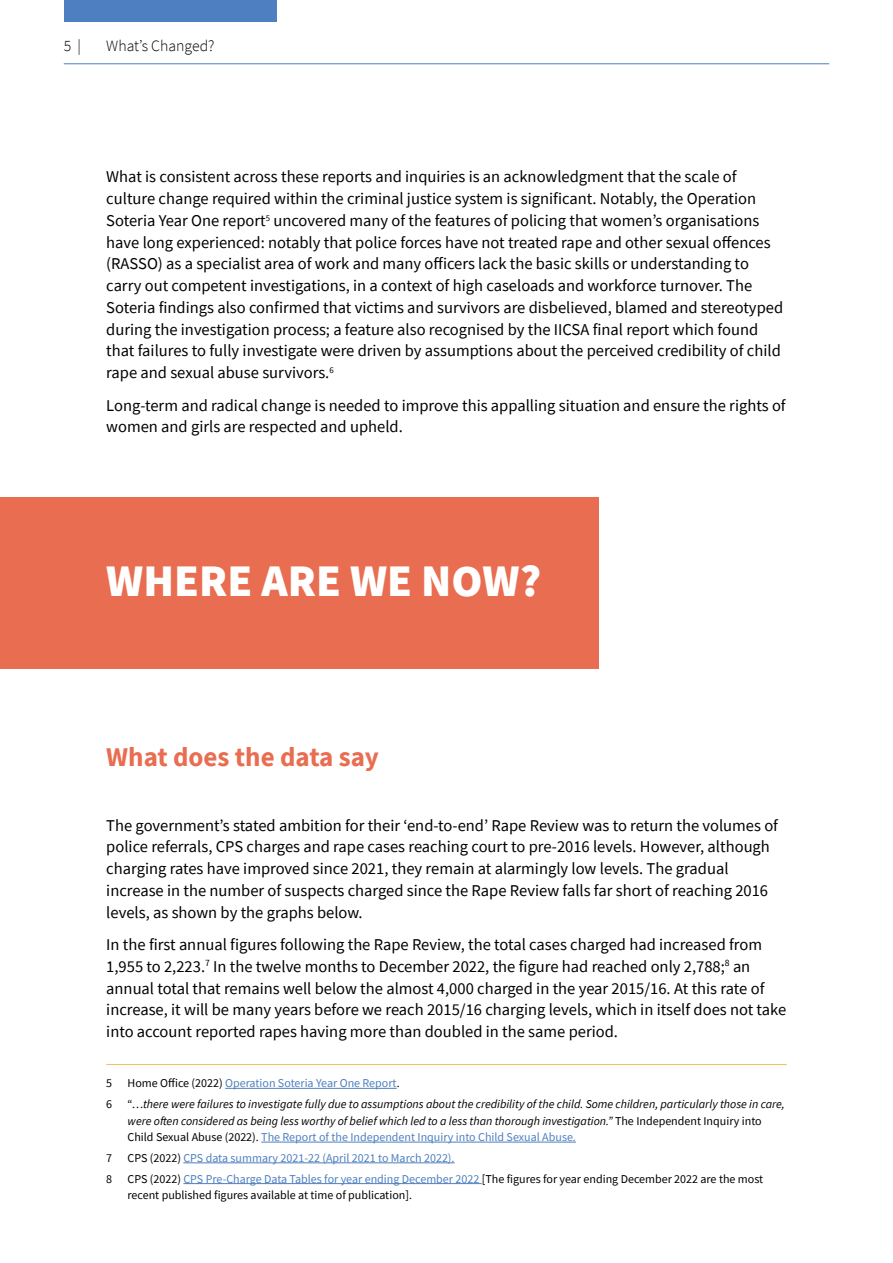
<style>
.page{position:relative;width:893px;height:1263px;background:#fff}
.page>*{position:absolute;margin:0;border:0;box-sizing:border-box;transform-origin:0 0}
.t1{font:900 45px "Source Sans Pro";color:#fff}
.t2{font:700 27px "Source Sans Pro";color:#e96d50}
.t3{font:16.5px/21.8px "Source Sans Pro";color:#000}
.t4{font:300 15.75px "Source Sans Pro";color:#000}
.t5{font:italic 12px/16.5px "Source Sans Pro";color:#000}
.t6{font:12px/16.5px "Source Sans Pro";color:#000}
.t7{font:12px "Source Sans Pro";color:#4e7fc0}
.s1{color:#000}
.s2{font-style:normal}
.s3{font-style:normal;color:#4e7fc0}
.s4{color:#4e7fc0}
</style>
<div class="page">
<div style="left:0;top:497px;width:598px;height:172px;background:#e96d50"></div>
<hr style="left:106px;top:1064px;width:681px;height:1px;background:#eac057">
<hr style="left:225px;top:1088px;width:172px;height:1px;background:#4e7fc0">
<hr style="left:261px;top:1142px;width:315px;height:1px;background:#4e7fc0">
<hr style="left:183px;top:1162px;width:272px;height:1px;background:#4e7fc0">
<hr style="left:183px;top:1183px;width:299px;height:1px;background:#4e7fc0">
<hr style="left:64px;top:63px;width:765px;height:1px;background:#4e7fc0">
<div style="left:64px;top:0;width:212px;height:21px;background:#4e7fc0"></div>
<p class="t4" style="left:64px;top:36px;width:19px">5 |</p>
<p class="t4" style="left:106px;top:36px;width:110px">What’s Changed?</p>
<p class="t3" style="left:106px;top:166px;width:678px">What is consistent across these reports and inquiries is an acknowledgment that the scale of culture change required within the criminal justice system is significant. Notably, the Operation Soteria Year One report<sup>5</sup> uncovered many of the features of policing that women’s organisations have long experienced: notably that police forces have not treated rape and other sexual offences (RASSO) as a specialist area of work and many officers lack the basic skills or understanding to carry out competent investigations, in a context of high caseloads and workforce turnover. The Soteria findings also confirmed that victims and survivors are disbelieved, blamed and stereotyped during the investigation process; a feature also recognised by the IICSA final report which found that failures to fully investigate were driven by assumptions about the perceived credibility of child rape and sexual abuse survivors.<sup>6</sup></p>
<p class="t3" style="left:106px;top:394px;width:681px">Long-term and radical change is needed to improve this appalling situation and ensure the rights of women and girls are respected and upheld.</p>
<h1 class="t1" style="left:106px;top:550px;width:436px">WHERE ARE WE NOW?</h1>
<h2 class="t2" style="left:106px;top:739px;width:274px">What does the data say</h2>
<p class="t3" style="left:106px;top:814px;width:673px">The government’s stated ambition for their ‘end-to-end’ Rape Review was to return the volumes of police referrals, CPS charges and rape cases reaching court to pre-2016 levels. However, although charging rates have improved since 2021, they remain at alarmingly low levels. The gradual increase in the number of suspects charged since the Rape Review falls far short of reaching 2016 levels, as shown by the graphs below.</p>
<p class="t3" style="left:106px;top:933px;width:681px">In the first annual figures following the Rape Review, the total cases charged had increased from 1,955 to 2,223.<sup>7</sup> In the twelve months to December 2022, the figure had reached only 2,788;<sup>8</sup> an annual total that remains well below the almost 4,000 charged in the year 2015/16. At this rate of increase, it will be many years before we reach 2015/16 charging levels, which in itself does not take into account reported rapes having more than doubled in the same period.</p>
<p class="t6" style="left:106px;top:1075px;width:7px">5</p>
<p class="t7" style="left:128px;top:1076px;width:274px"><span class="s1">Home Office (2022)</span> Operation Soteria Year One Report<span class="s1">.</span></p>
<p class="t6" style="left:106px;top:1096px;width:7px">6</p>
<p class="t5" style="left:128px;top:1096px;width:659px"><span class="s2">“…</span>there were failures to investigate fully due to assumptions about the credibility of the child. Some children, particularly those in care, were often considered as being less worthy of belief which led to a less than thorough investigation.” <span class="s2">The Independent Inquiry into<br>Child Sexual Abuse (2022).</span> <span class="s3">The Report of the Independent Inquiry into Child Sexual Abuse.</span></p>
<p class="t6" style="left:106px;top:1149px;width:7px">7</p>
<p class="t7" style="left:128px;top:1150px;width:329px"><span class="s1">CPS (2022)</span> CPS data summary 2021-22 (April 2021 to March 2022).</p>
<p class="t6" style="left:106px;top:1170px;width:7px">8</p>
<p class="t6" style="left:128px;top:1170px;width:637px">CPS (2022) <span class="s4">CPS Pre-Charge Data Tables for year ending December 2022</span> [The figures for year ending December 2022 are the most recent published figures available at time of publication].</p>
</div>
